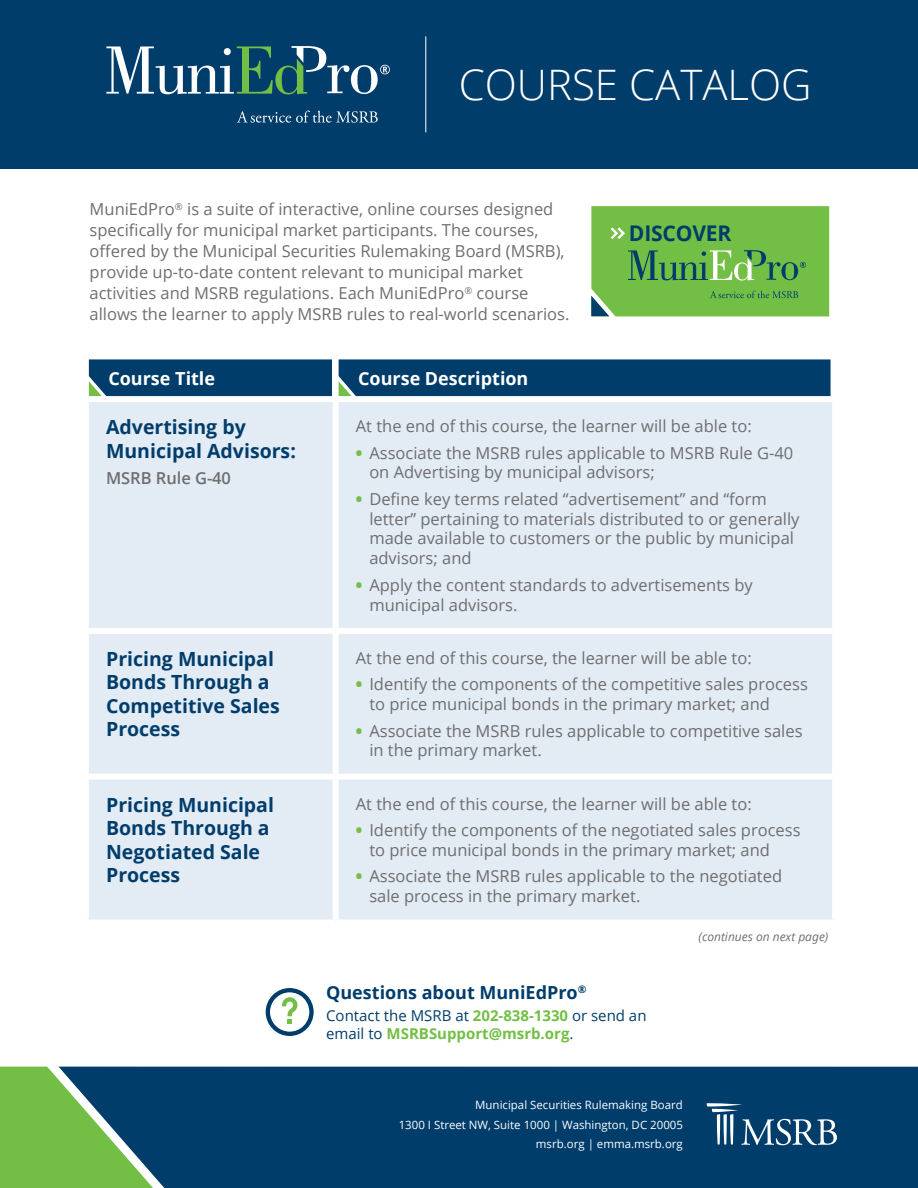
<style>
.page{position:relative;width:918px;height:1188px;background:#fff}
.page>*{position:absolute;margin:0;border:0;box-sizing:border-box;transform-origin:0 0}
.t1{font:300 42px "Open Sans";color:#fff}
.t2{font:700 21.6px "Open Sans";color:#003d6b}
.t3{font:700 19.5px/23.4px "Open Sans";color:#003d6b}
.t4{font:700 18px "Open Sans";color:#fff}
.t5{font:700 18px "Open Sans";color:#003d6b}
.t6{font:16.5px/19.8px "Open Sans";color:#6e6e70}
.t7{font:600 16.5px "Open Sans";letter-spacing:-.005em;color:#6e6e70}
.t8{font:15px/18px "Open Sans";color:#003d6b}
.t9{font:italic 12px "Open Sans";color:#6e6e70}
.t10{font:11.4px/19.5px "Open Sans";color:#fff;text-align:right}
.s1{font-weight:800;color:#73bf45}
.s2{font-weight:700;color:#73bf45}
</style>
<div class="page">
<div style="left:0;top:0;width:918px;height:169px;background:#003d6b"></div>
<hr style="left:425px;top:36px;width:1px;height:96px;background:#fff">
<svg style="left:237px;top:111px;width:141px;height:12px"></svg>
<svg style="left:106px;top:46px;width:284px;height:48px"></svg>
<div style="left:0;top:1067px;width:59px;height:121px;background:#73bf45"></div>
<div style="left:59px;top:1067px;width:859px;height:121px;background:#003d6b"></div>
<svg style="left:706px;top:1103px;width:131px;height:42px;background:#356589"></svg>
<svg style="left:266px;top:988px;width:48px;height:48px"></svg>
<div style="left:89px;top:402px;width:743px;height:518px;background:#e3ebf5"></div>
<div style="left:83px;top:628px;width:253px;height:6px;background:#fff"></div>
<div style="left:336px;top:628px;width:502px;height:6px;background:#fff"></div>
<div style="left:83px;top:774px;width:253px;height:6px;background:#fff"></div>
<div style="left:336px;top:774px;width:502px;height:6px;background:#fff"></div>
<div style="left:333px;top:402px;width:6px;height:226px;background:#fff"></div>
<div style="left:333px;top:634px;width:6px;height:140px;background:#fff"></div>
<div style="left:333px;top:780px;width:6px;height:140px;background:#fff"></div>
<div style="left:89px;top:359px;width:742px;height:37px;background:#003d6b"></div>
<div style="left:332px;top:358px;width:5px;height:42px;background:#fff"></div>
<svg style="left:591px;top:206px;width:238px;height:110px;background:#70ba4b"></svg>
<h1 class="t1" style="left:459px;top:56px;width:354px">COURSE CATALOG</h1>
<p class="t6" style="left:90px;top:198px;width:481px;line-height:21px">MuniEdPro<sup>®</sup> is a suite of interactive, online courses designed specifically for municipal market participants. The courses, offered by the Municipal Securities Rulemaking Board (MSRB), provide up-to-date content relevant to municipal market activities and MSRB regulations. Each MuniEdPro<sup>®</sup> course allows the learner to apply MSRB rules to real-world scenarios.</p>
<h2 class="t2" style="left:629px;top:218px;width:104px">DISCOVER</h2>
<p class="t4" style="left:108px;top:365px;width:108px">Course Title</p>
<p class="t4" style="left:358px;top:365px;width:172px">Course Description</p>
<p class="t3" style="left:106px;top:415px;width:191px">Advertising by<br>Municipal Advisors:</p>
<p class="t7" style="left:106px;top:467px;width:126px">MSRB Rule G-40</p>
<p class="t6" style="left:356px;top:416px;width:397px">At the end of this course, the learner will be able to:</p>
<p class="t6" style="left:369px;top:442px;width:425px;text-indent:-13px"><span class="s1">•</span> Associate the MSRB rules applicable to MSRB Rule G-40 on Advertising by municipal advisors;</p>
<p class="t6" style="left:369px;top:489px;width:432px;text-indent:-13px"><span class="s1">•</span> Define key terms related “advertisement” and “form letter” pertaining to materials distributed to or generally made available to customers or the public by municipal advisors; and</p>
<p class="t6" style="left:369px;top:575px;width:385px;text-indent:-13px"><span class="s1">•</span> Apply the content standards to advertisements by municipal advisors.</p>
<p class="t3" style="left:106px;top:647px;width:175px">Pricing Municipal<br>Bonds Through a<br>Competitive Sales<br>Process</p>
<p class="t6" style="left:356px;top:647px;width:397px">At the end of this course, the learner will be able to:</p>
<p class="t6" style="left:369px;top:674px;width:440px;text-indent:-13px"><span class="s1">•</span> Identify the components of the competitive sales process to price municipal bonds in the primary market; and</p>
<p class="t6" style="left:369px;top:720px;width:435px;text-indent:-13px"><span class="s1">•</span> Associate the MSRB rules applicable to competitive sales in the primary market.</p>
<p class="t3" style="left:106px;top:793px;width:169px">Pricing Municipal<br>Bonds Through a<br>Negotiated Sale<br>Process</p>
<p class="t6" style="left:356px;top:793px;width:397px">At the end of this course, the learner will be able to:</p>
<p class="t6" style="left:369px;top:820px;width:433px;text-indent:-13px"><span class="s1">•</span> Identify the components of the negotiated sales process to price municipal bonds in the primary market; and</p>
<p class="t6" style="left:369px;top:866px;width:414px;text-indent:-13px"><span class="s1">•</span> Associate the MSRB rules applicable to the negotiated sale process in the primary market.</p>
<p class="t5" style="left:326px;top:980px;width:262px">Questions about MuniEdPro<sup>®</sup></p>
<p class="t8" style="left:326px;top:1006px;width:322px">Contact the MSRB at <span class="s2">202-838-1330</span> or send an email to <span class="s2">MSRBSupport@msrb.org</span>.</p>
<p class="t9" style="left:699px;top:929px;width:131px">(continues on next page)</p>
<p class="t10" style="left:399px;top:1095px;width:286px">Municipal Securities Rulemaking Board<br>1300 I Street NW, Suite 1000 | Washington, DC 20005 msrb.org | emma.msrb.org</p>
</div>
